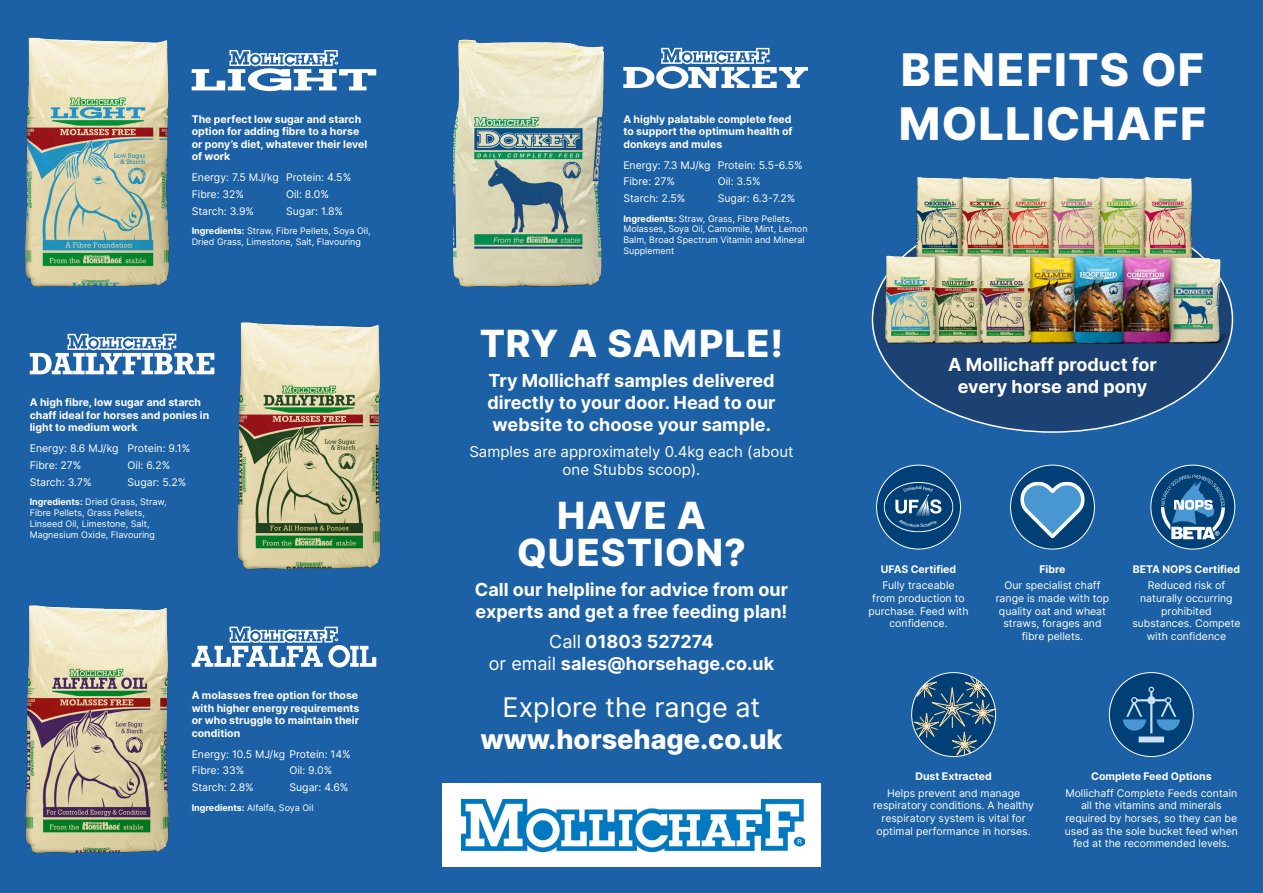
<style>
.page{position:relative;width:1263px;height:893px;background:#1c61a6}
.page>*{position:absolute;margin:0;border:0;box-sizing:border-box;transform-origin:0 0}
.t1{font:800 45px/54px "Inter";letter-spacing:.03em;color:#fff}
.t2{font:800 37.5px/37.5px "Inter";letter-spacing:.025em;color:#fff;text-align:center}
.t3{font:800 27px/32.4px "Inter";color:#fff;text-align:center}
.t4{font:700 18px/21.6px "Inter";color:#fff;text-align:center}
.t5{font:15px/18px "Inter";color:#fff;text-align:center}
.t6{font:10.5px/12.6px "Inter";color:#fff;text-align:center}
.t7{font:700 10.5px/12.6px "Inter";color:#fff}
.t8{font:9px/10.8px "Inter";color:#fff}
.s1{font-weight:700}
.s2{font-weight:400}
</style>
<div class="page">
<svg style="left:912px;top:673px;width:83px;height:83px"></svg>
<div style="left:1010px;top:465px;width:84px;height:84px;background:#004076;border-radius:50%"></div>
<svg style="left:1020px;top:482px;width:65px;height:56px"></svg>
<div style="left:1151px;top:465px;width:84px;height:84px;background:#004076;border-radius:50%"></div>
<svg style="left:1161px;top:474px;width:64px;height:66px"></svg>
<div style="left:1109px;top:673px;width:84px;height:83px;background:#004076;border-radius:50%"></div>
<div style="left:1138px;top:736px;width:26px;height:6px;background:#c8e0f2"></div>
<svg style="left:1123px;top:687px;width:57px;height:46px"></svg>
<div style="left:876px;top:465px;width:84px;height:84px;background:#004076;border-radius:50%"></div>
<img style="left:199px;top:322px;width:182px;height:248px">
<img style="left:25px;top:37px;width:167px;height:250px">
<svg style="left:192px;top:50px;width:184px;height:41px"></svg>
<svg style="left:207px;top:627px;width:169px;height:40px"></svg>
<div style="left:442px;top:783px;width:379px;height:84px;background:#fff"></div>
<img style="left:461px;top:800px;width:344px;height:51px">
<div style="left:872px;top:207px;width:360px;height:225px;background:#1c4273;border-radius:50%"></div>
<img style="left:873px;top:177px;width:361px;height:180px">
<img style="left:25px;top:605px;width:182px;height:248px">
<svg style="left:30px;top:334px;width:184px;height:40px"></svg>
<img style="left:452px;top:39px;width:153px;height:248px">
<svg style="left:623px;top:48px;width:184px;height:41px"></svg>
<svg style="left:884px;top:482px;width:69px;height:50px"></svg>
<p class="t7" style="left:192px;top:112px;width:177px">The perfect low sugar and starch option for adding fibre to a horse or pony’s diet, whatever their level of work</p>
<p class="t6" style="left:192px;top:171px;width:89px">Energy: 7.5 MJ/kg</p>
<p class="t6" style="left:192px;top:188px;width:54px">Fibre: 32%</p>
<p class="t6" style="left:192px;top:205px;width:64px">Starch: 3.9%</p>
<p class="t6" style="left:286px;top:171px;width:67px">Protein: 4.5%</p>
<p class="t6" style="left:286px;top:188px;width:44px">Oil: 8.0%</p>
<p class="t6" style="left:286px;top:205px;width:58px">Sugar: 1.8%</p>
<p class="t8" style="left:192px;top:225px;width:180px"><span class="s1">Ingredients:</span> Straw, Fibre Pellets, Soya Oil,<br>Dried Grass, Limestone, Salt, Flavouring</p>
<p class="t7" style="left:30px;top:396px;width:181px">A high fibre, low sugar and starch chaff ideal for horses and ponies in light to medium work</p>
<p class="t6" style="left:30px;top:442px;width:90px">Energy: 8.6 MJ/kg</p>
<p class="t6" style="left:30px;top:459px;width:53px">Fibre: 27%</p>
<p class="t6" style="left:30px;top:475px;width:63px">Starch: 3.7%</p>
<p class="t6" style="left:128px;top:442px;width:64px">Protein: 9.1%</p>
<p class="t6" style="left:128px;top:459px;width:44px">Oil: 6.2%</p>
<p class="t6" style="left:128px;top:475px;width:60px">Sugar: 5.2%</p>
<p class="t8" style="left:30px;top:496px;width:138px"><span class="s1">Ingredients:</span> Dried Grass, Straw,<br>Fibre Pellets, Grass Pellets,<br>Linseed Oil, Limestone, Salt,<br>Magnesium Oxide, Flavouring</p>
<p class="t7" style="left:192px;top:689px;width:169px">A molasses free option for those with higher energy requirements or who struggle to maintain their condition</p>
<p class="t6" style="left:192px;top:747px;width:160px">Energy: 10.5 MJ/kg Protein: 14%</p>
<p class="t6" style="left:192px;top:764px;width:54px">Fibre: 33%</p>
<p class="t6" style="left:192px;top:781px;width:64px">Starch: 2.8%</p>
<p class="t6" style="left:289px;top:764px;width:44px">Oil: 9.0%</p>
<p class="t6" style="left:289px;top:781px;width:60px">Sugar: 4.6%</p>
<p class="t8" style="left:192px;top:802px;width:123px"><span class="s1">Ingredients:</span> Alfalfa, Soya Oil</p>
<p class="t7" style="left:623px;top:112px;width:171px;text-align:justify">A highly palatable complete feed to support the optimum health of donkeys and mules</p>
<p class="t6" style="left:623px;top:158px;width:89px">Energy: 7.3 MJ/kg</p>
<p class="t6" style="left:623px;top:175px;width:53px">Fibre: 27%</p>
<p class="t6" style="left:623px;top:192px;width:64px">Starch: 2.5%</p>
<p class="t6" style="left:718px;top:158px;width:86px">Protein: 5.5-6.5%</p>
<p class="t6" style="left:718px;top:175px;width:44px">Oil: 3.5%</p>
<p class="t6" style="left:718px;top:192px;width:79px">Sugar: 6.3-7.2%</p>
<p class="t8" style="left:623px;top:213px;width:186px"><span class="s1">Ingredients:</span> Straw, Grass, Fibre Pellets, Molasses, Soya Oil, Camomile, Mint, Lemon Balm, Broad Spectrum Vitamin and Mineral Supplement</p>
<p class="t2" style="left:480px;top:324px;width:305px">TRY A SAMPLE!</p>
<p class="t4" style="left:487px;top:370px;width:290px;text-align:justify">Try Mollichaff samples delivered directly to your door. Head to our website to choose your sample.</p>
<p class="t5" style="left:469px;top:442px;width:326px">Samples are approximately 0.4kg each (about one Stubbs scoop).</p>
<p class="t2" style="left:517px;top:495px;width:230px">HAVE A<br>QUESTION?</p>
<p class="t4" style="left:475px;top:578px;width:315px;text-align:left">Call our helpline for advice from our experts and get a free feeding plan!</p>
<p class="t4" style="left:489px;top:630px;width:287px"><span class="s2">Call</span> 01803 527274<br><span class="s2">or email</span> sales@horsehage.co.uk</p>
<p class="t3" style="left:480px;top:690px;width:304px"><span class="s2">Explore the range at </span>www.horsehage.co.uk</p>
<p class="t1" style="left:899px;top:42px;width:309px">BENEFITS OF<br>MOLLICHAFF</p>
<p class="t4" style="left:948px;top:353px;width:210px">A Mollichaff product for every horse and pony</p>
<p class="t7" style="left:881px;top:562px;width:77px">UFAS Certified</p>
<p class="t6" style="left:868px;top:579px;width:102px">Fully traceable<br>from production to purchase. Feed with confidence.</p>
<p class="t7" style="left:1039px;top:562px;width:27px">Fibre</p>
<p class="t6" style="left:996px;top:579px;width:115px">Our specialist chaff range is made with top quality oat and wheat straws, forages and fibre pellets.</p>
<p class="t7" style="left:1133px;top:562px;width:109px">BETA NOPS Certified</p>
<p class="t6" style="left:1132px;top:579px;width:110px">Reduced risk of naturally occurring prohibited substances. Compete with confidence</p>
<p class="t7" style="left:915px;top:770px;width:78px">Dust Extracted</p>
<p class="t6" style="left:873px;top:786px;width:162px">Helps prevent and manage respiratory conditions. A healthy respiratory system is vital for optimal performance in horses.</p>
<p class="t7" style="left:1091px;top:770px;width:122px">Complete Feed Options</p>
<p class="t6" style="left:1065px;top:786px;width:175px">Mollichaff Complete Feeds contain all the vitamins and minerals required by horses, so they can be used as the sole bucket feed when fed at the recommended levels.</p>
</div>
